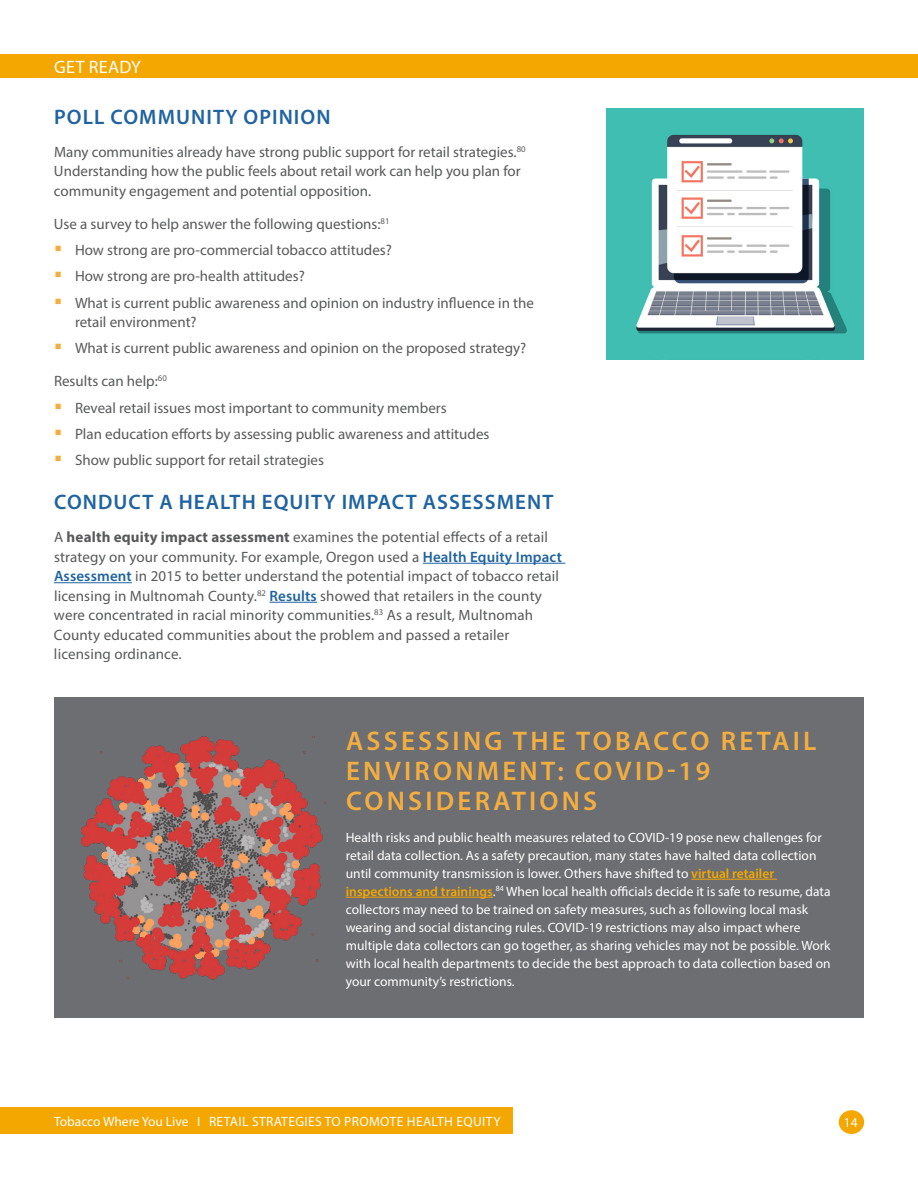
<style>
.page{position:relative;width:918px;height:1188px;background:#fff}
.page>*{position:absolute;margin:0;border:0;box-sizing:border-box;transform-origin:0 0}
.Large_pullout_headin{font:600 27px/30px "Myriad Pro";letter-spacing:.12em;color:#f4ae40}
.Heading_4{font:600 21px "Myriad Pro";letter-spacing:.05em;color:#1f63a1}
.t1{font:18px "Myriad Pro";letter-spacing:.02em;color:#fff}
.Paragraph{font:15px/19.5px "Myriad Pro";color:#58595b}
.Large_pullout_text{font:13.5px/18px "Myriad Pro";color:#fff}
.Large_pullout_text-2{font:13.5px "Myriad Pro";letter-spacing:.025em;color:#fff}
.s1{font-weight:700}
.s2{font-weight:600;color:#1f63a1}
.s3{font-weight:600;color:#f4a700}
</style>
<div class="page">
<div style="left:839px;top:1110px;width:25px;height:24px;background:#f4a700;border-radius:50%"></div>
<div style="left:0;top:1107px;width:513px;height:27px;background:#f4a700"></div>
<hr style="left:423px;top:563px;width:142px;height:1px;background:#1f63a1">
<hr style="left:54px;top:582px;width:78px;height:1px;background:#1f63a1">
<hr style="left:270px;top:602px;width:47px;height:1px;background:#1f63a1">
<img style="left:607px;top:108px;width:256px;height:252px">
<div style="left:54px;top:698px;width:810px;height:320px;background:#6d6e71"></div>
<hr style="left:691px;top:879px;width:86px;height:1px;background:#f4a700">
<hr style="left:346px;top:897px;width:147px;height:1px;background:#f4a700">
<img style="left:81px;top:737px;width:245px;height:242px">
<div style="left:0;top:54px;width:918px;height:24px;background:#f4a700"></div>
<p class="t1" style="left:54px;top:55px;width:88px">GET READY</p>
<h4 class="Heading_4" style="left:54px;top:103px;width:278px">POLL COMMUNITY OPINION</h4>
<p class="Paragraph" style="left:54px;top:142px;width:473px">Many communities already have strong public support for retail strategies.<sup>80<br></sup>Understanding how the public feels about retail work can help you plan for community engagement and potential opposition.</p>
<p class="Paragraph" style="left:54px;top:214px;width:337px">Use a survey to help answer the following questions:<sup>81</sup></p>
<p class="Paragraph" style="left:75px;top:240px;width:318px">How strong are pro-commercial tobacco attitudes?</p>
<p class="Paragraph" style="left:75px;top:266px;width:231px">How strong are pro-health attitudes?</p>
<p class="Paragraph" style="left:75px;top:292px;width:460px">What is current public awareness and opinion on industry influence in the retail environment?</p>
<p class="Paragraph" style="left:75px;top:338px;width:453px">What is current public awareness and opinion on the proposed strategy?</p>
<p class="Paragraph" style="left:54px;top:371px;width:114px">Results can help:<sup>60</sup></p>
<p class="Paragraph" style="left:75px;top:397px;width:373px">Reveal retail issues most important to community members</p>
<p class="Paragraph" style="left:75px;top:424px;width:416px">Plan education efforts by assessing public awareness and attitudes</p>
<p class="Paragraph" style="left:75px;top:450px;width:251px">Show public support for retail strategies</p>
<h4 class="Heading_4" style="left:54px;top:489px;width:501px">CONDUCT A HEALTH EQUITY IMPACT ASSESSMENT</h4>
<p class="Paragraph" style="left:54px;top:527px;width:509px">A <span class="s1">health equity impact assessment</span> examines the potential effects of a retail strategy on your community. For example, Oregon used a <span class="s2">Health Equity Impact Assessment</span> in 2015 to better understand the potential impact of tobacco retail licensing in Multnomah County.<sup>82</sup> <span class="s2">Results</span> showed that retailers in the county were concentrated in racial minority communities.<sup>83</sup> As a result, Multnomah County educated communities about the problem and passed a retailer licensing ordinance.</p>
<h4 class="Large_pullout_headin" style="left:346px;top:726px;width:472px">ASSESSING THE TOBACCO RETAIL<br>ENVIRONMENT: COVID-19<br>CONSIDERATIONS</h4>
<p class="Large_pullout_text" style="left:346px;top:828px;width:486px">Health risks and public health measures related to COVID-19 pose new challenges for retail data collection. As a safety precaution, many states have halted data collection until community transmission is lower. Others have shifted to <span class="s3">virtual retailer inspections and trainings</span>.<sup>84</sup> When local health officials decide it is safe to resume, data collectors may need to be trained on safety measures, such as following local mask wearing and social distancing rules. COVID-19 restrictions may also impact where multiple data collectors can go together, as sharing vehicles may not be possible. Work with local health departments to decide the best approach to data collection based on your community’s restrictions.</p>
<p class="Large_pullout_text-2" style="left:54px;top:1113px;width:448px">Tobacco Where You Live I RETAIL STRATEGIES TO PROMOTE HEALTH EQUITY</p>
<p class="Large_pullout_text" style="left:844px;top:1113px;width:15px">14</p>
</div>
